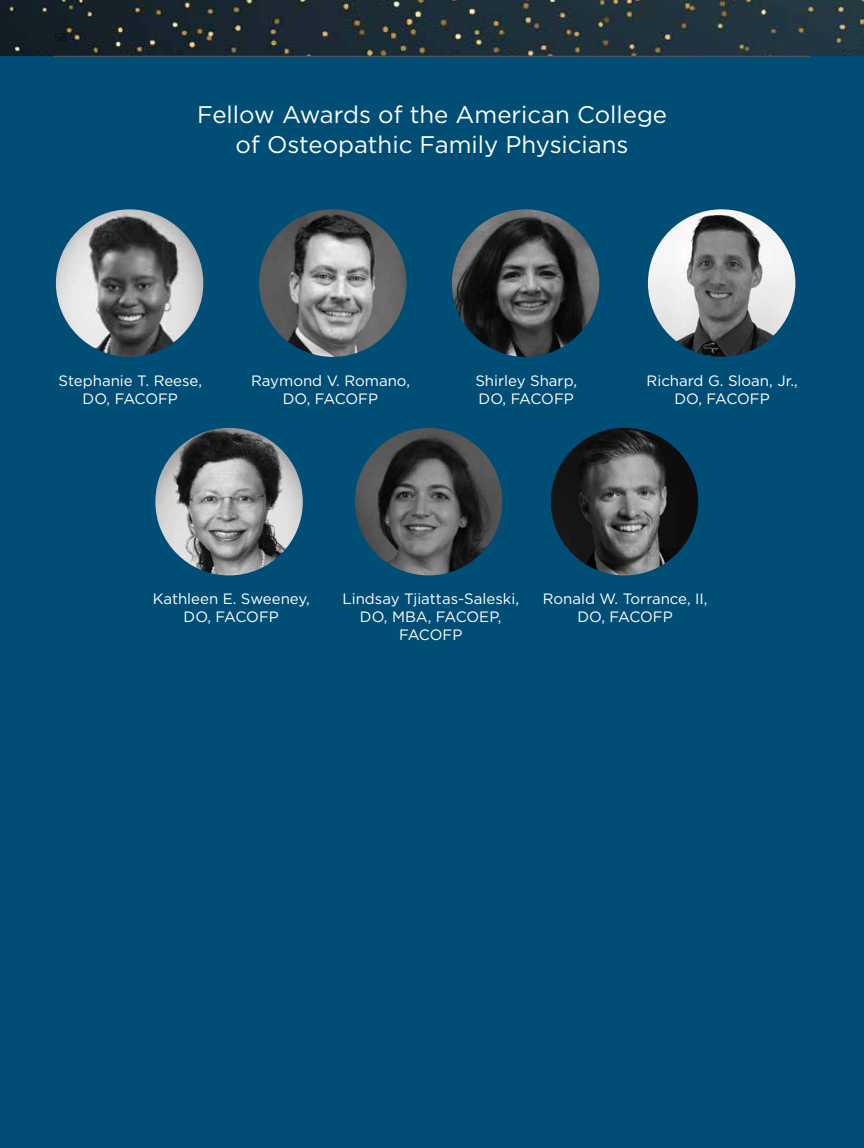
<style>
.page{position:relative;width:864px;height:1148px;background:#004e75}
.page>*{position:absolute;margin:0;border:0;box-sizing:border-box;transform-origin:0 0}
.t1{font:24px/30px "Gotham";color:#fff;text-align:center}
.t2{font:15px/18px "Gotham";color:#fff;text-align:center}
.t3{font:300 10.5px "Gotham";color:#000}
</style>
<div class="page">
<img style="left:155px;top:428px;width:148px;height:147px;border-radius:74px">
<img style="left:452px;top:209px;width:147px;height:148px;border-radius:74px">
<img style="left:551px;top:428px;width:147px;height:147px;border-radius:74px">
<img style="left:355px;top:428px;width:147px;height:147px;border-radius:74px">
<img style="left:56px;top:209px;width:147px;height:148px;border-radius:74px">
<img style="left:648px;top:209px;width:147px;height:148px;border-radius:74px">
<img style="left:259px;top:209px;width:148px;height:148px;border-radius:74px">
<img style="left:0;top:0;width:322px;height:56px">
<img style="left:322px;top:0;width:542px;height:56px">
<hr style="left:54px;top:56px;width:756px;height:1px;background:#58595b">
<p class="t3" style="left:54px;top:32px;width:14px">58</p>
<h1 class="t1" style="left:197px;top:99px;width:472px">Fellow Awards of the American College of Osteopathic Family Physicians</h1>
<p class="t2" style="left:59px;top:371px;width:145px">Stephanie T. Reese,<br>DO, FACOFP</p>
<p class="t2" style="left:647px;top:371px;width:153px">Richard G. Sloan, Jr.,<br>DO, FACOFP</p>
<p class="t2" style="left:251px;top:371px;width:161px">Raymond V. Romano,<br>DO, FACOFP</p>
<p class="t2" style="left:475px;top:371px;width:103px;text-align:left">Shirley Sharp,<br>DO, FACOFP</p>
<p class="t2" style="left:153px;top:589px;width:158px">Kathleen E. Sweeney,<br>DO, FACOFP</p>
<p class="t2" style="left:342px;top:589px;width:178px">Lindsay Tjiattas-Saleski,<br>DO, MBA, FACOEP,<br>FACOFP</p>
<p class="t2" style="left:543px;top:589px;width:166px">Ronald W. Torrance, II,<br>DO, FACOFP</p>
</div>
